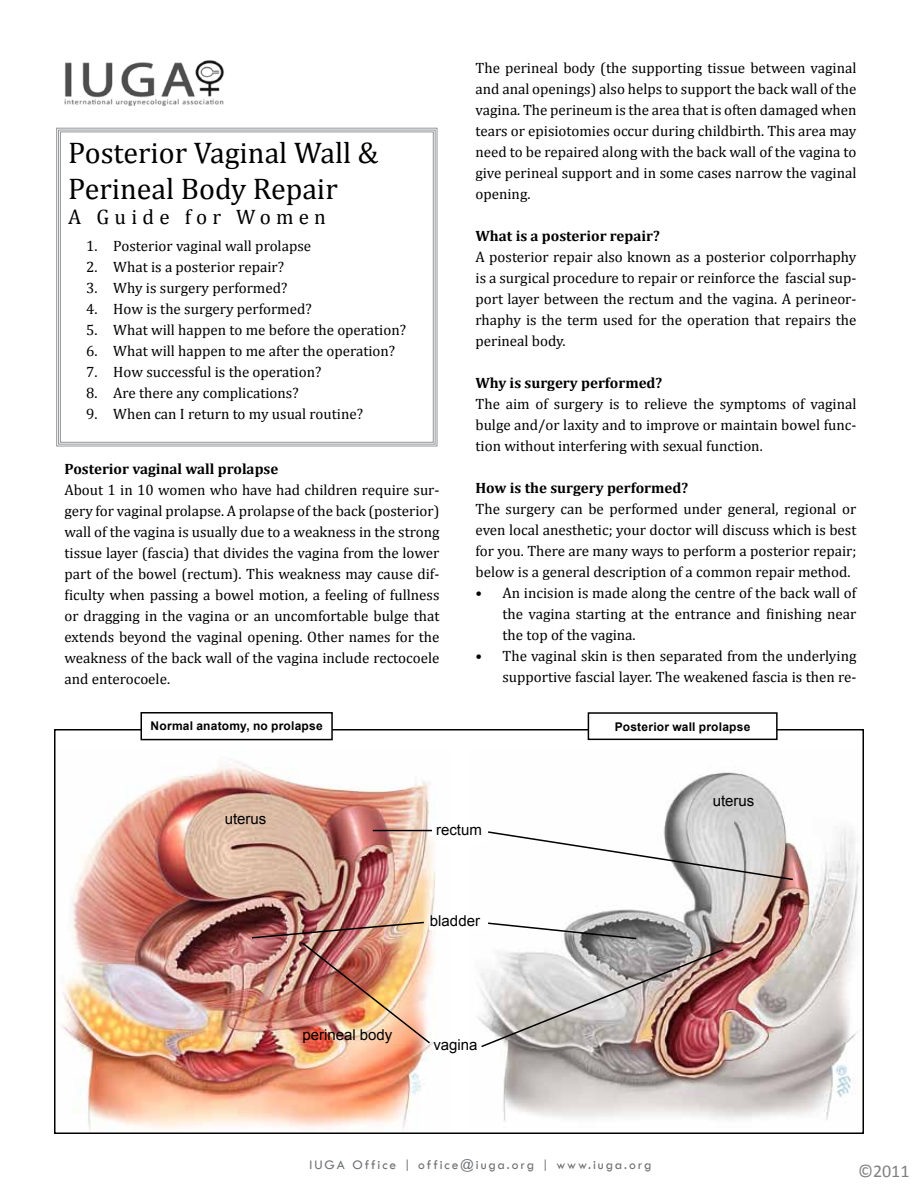
<style>
.page{position:relative;width:918px;height:1188px;background:#fff}
.page>*{position:absolute;margin:0;border:0;box-sizing:border-box;transform-origin:0 0}
.t1{font:30px/36px "Cambria";color:#000}
.t2{font:21px "Cambria";letter-spacing:.25em;color:#000}
.t3{font:18px "Calibri";color:#808080}
.t4{font:15px/21px "Cambria";color:#000;text-align:justify}
.t5{font:700 15px "Cambria";color:#000}
.t6{font:15px "Arial";color:#000}
.t7{font:13.5px "Tw Cen";letter-spacing:.14em;color:#6d6e71}
.t8{font:700 12px "Arial";letter-spacing:.015em;color:#000}
</style>
<div class="page">
<img style="left:64px;top:60px;width:160px;height:46px">
<svg style="left:56px;top:127px;width:382px;height:320px"></svg>
<div style="left:58px;top:130px;width:378px;height:315px;border:1px solid #939598"></div>
<div style="left:60px;top:132px;width:374px;height:311px;border:1px solid #939598"></div>
<img style="left:57px;top:759px;width:379px;height:371px">
<img style="left:477px;top:772px;width:382px;height:349px">
<svg style="left:486px;top:830px;width:308px;height:51px"></svg>
<img style="left:480px;top:948px;width:245px;height:100px">
<div style="left:141px;top:712px;width:192px;height:28px;border:2px solid #000"></div>
<div style="left:588px;top:712px;width:190px;height:28px;border:2px solid #000"></div>
<div style="left:430px;top:915px;width:58px;height:15px;background:#fff"></div>
<div style="left:436px;top:824px;width:49px;height:19px;background:#fff"></div>
<div style="left:433px;top:1040px;width:45px;height:15px;background:#fff"></div>
<hr style="left:373px;top:830px;width:59px;height:1px;background:#000">
<img style="left:250px;top:921px;width:182px;height:124px">
<svg style="left:486px;top:922px;width:152px;height:18px"></svg>
<h1 class="t1" style="left:68px;top:135px;width:312px">Posterior Vaginal Wall &amp;<br>Perineal Body Repair</h1>
<h2 class="t2" style="left:68px;top:205px;width:259px">A Guide for Women</h2>
<p class="t4" style="left:86px;top:236px;width:226px">1. Posterior vaginal wall prolapse</p>
<p class="t4" style="left:86px;top:257px;width:199px">2. What is a posterior repair?</p>
<p class="t4" style="left:86px;top:278px;width:203px">3. Why is surgery performed?</p>
<p class="t4" style="left:86px;top:299px;width:227px">4. How is the surgery performed?</p>
<p class="t4" style="left:86px;top:320px;width:321px">5. What will happen to me before the operation?</p>
<p class="t4" style="left:86px;top:341px;width:311px">6. What will happen to me after the operation?</p>
<p class="t4" style="left:86px;top:362px;width:237px">7. How successful is the operation?</p>
<p class="t4" style="left:86px;top:383px;width:214px">8. Are there any complications?</p>
<p class="t4" style="left:86px;top:404px;width:278px">9. When can I return to my usual routine?</p>
<p class="t5" style="left:64px;top:458px;width:215px">Posterior vaginal wall prolapse</p>
<p class="t4" style="left:64px;top:479px;width:377px">About 1 in 10 women who have had children require sur&shy;gery for vaginal prolapse. A prolapse of the back (posterior) wall of the vagina is usually due to a weakness in the strong tissue layer (fascia) that divides the vagina from the lower part of the bowel (rectum). This weakness may cause dif&shy;ficulty when passing a bowel motion, a feeling of fullness or dragging in the vagina or an uncomfortable bulge that extends beyond the vaginal opening. Other names for the weakness of the back wall of the vagina include rectocoele and enterocoele.</p>
<p class="t4" style="left:476px;top:57px;width:383px">The perineal body (the supporting tissue between vaginal and anal openings) also helps to support the back wall of the vagina. The perineum is the area that is often damaged when tears or episiotomies occur during childbirth. This area may need to be repaired along with the back wall of the vagina to give perineal support and in some cases narrow the vaginal opening.</p>
<p class="t5" style="left:476px;top:225px;width:186px">What is a posterior repair?</p>
<p class="t4" style="left:476px;top:246px;width:383px">A posterior repair also known as a posterior colporrhaphy is a surgical procedure to repair or reinforce the fascial sup&shy;port layer between the rectum and the vagina. A perineor&shy;rhaphy is the term used for the operation that repairs the perineal body.</p>
<p class="t5" style="left:476px;top:372px;width:188px">Why is surgery performed?</p>
<p class="t4" style="left:476px;top:393px;width:382px">The aim of surgery is to relieve the symptoms of vaginal bulge and/or laxity and to improve or maintain bowel func&shy;tion without interfering with sexual function.</p>
<p class="t5" style="left:476px;top:477px;width:214px">How is the surgery performed?</p>
<p class="t4" style="left:476px;top:498px;width:382px">The surgery can be performed under general, regional or even local anesthetic; your doctor will discuss which is best for you. There are many ways to perform a posterior repair; below is a general description of a common repair method.</p>
<p class="t4" style="left:502px;top:582px;width:355px;text-indent:-27px">• An incision is made along the centre of the back wall of the vagina starting at the entrance and finishing near the top of the vagina.</p>
<p class="t4" style="left:476px;top:645px;width:382px;text-align:right">• The vaginal skin is then separated from the underlying supportive fascial layer. The weakened fascia is then re-</p>
<p class="t8" style="left:151px;top:718px;width:174px">Normal anatomy, no prolapse</p>
<p class="t8" style="left:615px;top:718px;width:137px">Posterior wall prolapse</p>
<p class="t6" style="left:225px;top:809px;width:43px">uterus</p>
<p class="t6" style="left:436px;top:820px;width:47px">rectum</p>
<p class="t6" style="left:430px;top:911px;width:52px">bladder</p>
<p class="t6" style="left:302px;top:1025px;width:92px">perineal body</p>
<p class="t6" style="left:433px;top:1035px;width:46px">vagina</p>
<p class="t7" style="left:310px;top:1156px;width:343px">IUGA Office | office@iuga.org | www.iuga.org</p>
<p class="t6" style="left:713px;top:791px;width:43px">uterus</p>
<p class="t3" style="left:858px;top:1160px;width:53px">©2011</p>
</div>
